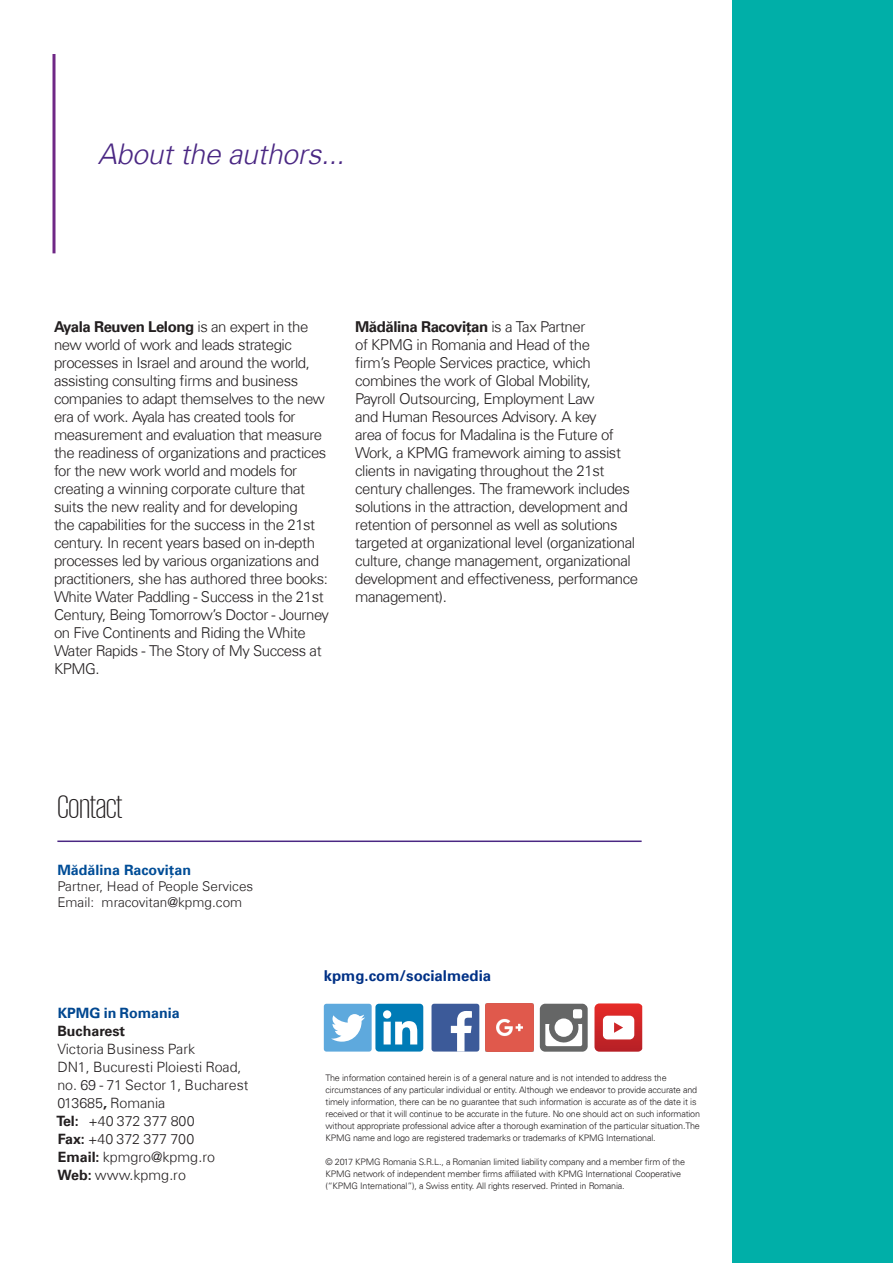
<style>
.page{position:relative;width:893px;height:1263px;background:#fff}
.page>*{position:absolute;margin:0;border:0;box-sizing:border-box;transform-origin:0 0}
.t1{font:300 33px "KPMG";color:#231f20}
.t2{font:italic 300 28.5px "Universfor KPMG";letter-spacing:-.01em;color:#4a2783}
.t3{font:300 15px/18px "Universfor KPMG";letter-spacing:-.03em;color:#231f20}
.URL{font:700 15px "Universfor KPMG";color:#003186}
.Sector_name_9_5pt{font:300 14.25px "Universfor KPMG";color:#231f20}
.Tel_Email_9_5pt{font:300 14.25px/18px "Universfor KPMG";color:#231f20}
.t4{font:700 14.25px "Universfor KPMG";color:#014d97}
.Name_9_5pt{font:700 14.25px "Universfor KPMG";color:#014790}
.Sector_name_9_5pt-2{font:700 14.25px "Universfor KPMG";color:#231f20}
.t5{font:300 13.5px "Universfor KPMG";color:#231f20}
.t6{font:300 9px/12px "Univers 45";letter-spacing:-.02em;color:#231f20}
.s1{font-weight:700}
</style>
<div class="page">
<div style="left:733px;top:0;width:160px;height:1263px;background:#00afa8"></div>
<svg style="left:52px;top:54px;width:4px;height:199px"></svg>
<hr style="left:57px;top:840px;width:585px;height:2px;background:#4a2783">
<img style="left:485px;top:1003px;width:49px;height:49px">
<svg style="left:540px;top:1004px;width:48px;height:48px"></svg>
<div style="left:375px;top:1004px;width:48px;height:47px;background:#007bb6;border-radius:3px"></div>
<svg style="left:383px;top:1010px;width:34px;height:34px"></svg>
<div style="left:431px;top:1004px;width:48px;height:47px;background:#3c5a99;border-radius:3px"></div>
<svg style="left:451px;top:1011px;width:21px;height:40px"></svg>
<svg style="left:594px;top:1003px;width:48px;height:49px"></svg>
<div style="left:324px;top:1004px;width:48px;height:47px;background:#5ea9dd;border-radius:3px"></div>
<svg style="left:331px;top:1014px;width:34px;height:28px"></svg>
<p class="t2" style="left:98px;top:137px;width:248px">About the authors...</p>
<p class="t3" style="left:54px;top:318px;width:277px"><span class="s1">Ayala Reuven Lelong</span> is an expert in the new world of work and leads strategic processes in Israel and around the world, assisting consulting firms and business companies to adapt themselves to the new era of work. Ayala has created tools for measurement and evaluation that measure the readiness of organizations and practices for the new work world and models for creating a winning corporate culture that suits the new reality and for developing<br>the capabilities for the success in the 21st century. In recent years based on in-depth processes led by various organizations and practitioners, she has authored three books:<br>White Water Paddling - Success in the 21st Century, Being Tomorrow’s Doctor - Journey on Five Continents and Riding the White Water Rapids - The Story of My Success at KPMG.</p>
<p class="t3" style="left:355px;top:318px;width:285px"><span class="s1">Mădălina Racovițan</span> is a Tax Partner<br>of KPMG in Romania and Head of the<br>firm’s People Services practice, which combines the work of Global Mobility,<br>Payroll Outsourcing, Employment Law<br>and Human Resources Advisory. A key<br>area of focus for Madalina is the Future of Work, a KPMG framework aiming to assist clients in navigating throughout the 21st century challenges. The framework includes solutions in the attraction, development and retention of personnel as well as solutions targeted at organizational level (organizational culture, change management, organizational development and effectiveness, performance management).</p>
<p class="t1" style="left:57px;top:791px;width:67px">Contact</p>
<p class="t4" style="left:57px;top:861px;width:135px">Mădălina Racovițan</p>
<p class="t5" style="left:57px;top:878px;width:197px">Partner, Head of People Services</p>
<p class="t5" style="left:57px;top:894px;width:186px">Email: mracovitan@kpmg.com</p>
<p class="Name_9_5pt" style="left:58px;top:1005px;width:124px">KPMG in Romania</p>
<p class="Sector_name_9_5pt-2" style="left:57px;top:1023px;width:69px">Bucharest</p>
<p class="Sector_name_9_5pt" style="left:57px;top:1040px;width:139px">Victoria Business Park</p>
<p class="Sector_name_9_5pt" style="left:57px;top:1058px;width:186px">DN1, Bucuresti Ploiesti Road,</p>
<p class="Sector_name_9_5pt" style="left:57px;top:1076px;width:193px">no. 69 - 71 Sector 1, Bucharest</p>
<p class="Sector_name_9_5pt" style="left:57px;top:1094px;width:110px">013685<span class="s1">,</span> Romania</p>
<p class="Tel_Email_9_5pt" style="left:56px;top:1112px;width:160px"><span class="s1">Tel:</span> +40 372 377 800<br><span class="s1">Fax:</span> +40 372 377 700<br><span class="s1">Email:</span> kpmgro@kpmg.ro<br><span class="s1">Web:</span> www.kpmg.ro</p>
<p class="URL" style="left:324px;top:967px;width:169px">kpmg.com/socialmedia</p>
<p class="t6" style="left:325px;top:1072px;width:376px">The information contained herein is of a general nature and is not intended to address the circumstances of any particular individual or entity. Although we endeavor to provide accurate and timely information, there can be no guarantee that such information is accurate as of the date it is received or that it will continue to be accurate in the future. No one should act on such information without appropriate professional advice after a thorough examination of the particular situation.The KPMG name and logo are registered trademarks or trademarks of KPMG International.</p>
<p class="t6" style="left:325px;top:1156px;width:361px">© 2017 KPMG Romania S.R.L., a Romanian limited liability company and a member firm of the<br>KPMG network of independent member firms affiliated with KPMG International Cooperative (“KPMG International”), a Swiss entity. All rights reserved. Printed in Romania.</p>
</div>
